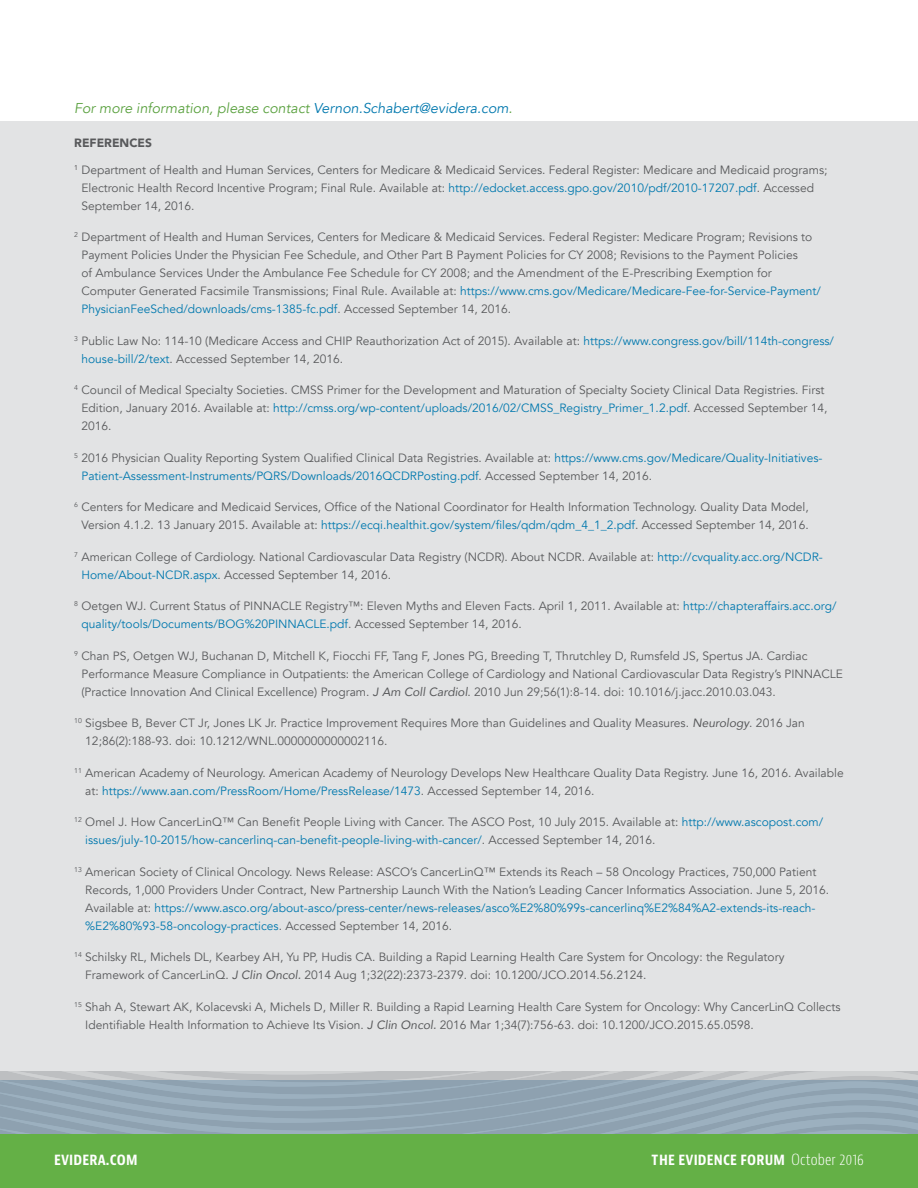
<style>
.page{position:relative;width:918px;height:1188px;background:#fff}
.page>*{position:absolute;margin:0;border:0;box-sizing:border-box;transform-origin:0 0}
.t1{font:700 condensed 15px "Bernino Sans";letter-spacing:.01em;color:#fff}
.t2{font:italic 14.25px "Avenir";color:#5aa13f}
.t3{font:12px/18px "Avenir";color:#58595b}
.t4{font:12px/18px "Avenir";color:#0078ae}
.t5{font:900 12px "Avenir";color:#58595b}
.s1{color:#0078ae}
.s2{color:#58595b}
.s3{font-style:italic}
.s4{font-weight:300}
</style>
<div class="page">
<div style="left:0;top:1134px;width:918px;height:54px;background:#64b046"></div>
<div style="left:0;top:122px;width:918px;height:1012px;background:#e2e3e4"></div>
<svg style="left:0;top:1071px;width:918px;height:63px;background:#9aabb8"></svg>
<p class="t2" style="left:74px;top:99px;width:440px">For more information, please contact <span class="s1">Vernon.Schabert@evidera.com</span>.</p>
<p class="t5" style="left:74px;top:133px;width:79px">REFERENCES</p>
<p class="t3" style="left:81px;top:161px;width:748px;text-indent:-7px"><sup>1</sup> Department of Health and Human Services, Centers for Medicare &amp; Medicaid Services. Federal Register: Medicare and Medicaid programs;<br>Electronic Health Record Incentive Program; Final Rule. Available at: <span class="s1">http://edocket.access.gpo.gov/2010/pdf/2010-17207.pdf</span>. Accessed<br>September 14, 2016.</p>
<p class="t3" style="left:81px;top:228px;width:741px;text-indent:-7px"><sup>2</sup> Department of Health and Human Services, Centers for Medicare &amp; Medicaid Services. Federal Register: Medicare Program; Revisions to Payment Policies Under the Physician Fee Schedule, and Other Part B Payment Policies for CY 2008; Revisions to the Payment Policies<br>of Ambulance Services Under the Ambulance Fee Schedule for CY 2008; and the Amendment of the E-Prescribing Exemption for Computer Generated Facsimile Transmissions; Final Rule. Available at: <span class="s1">https://www.cms.gov/Medicare/Medicare-Fee-for-Service-Payment/ PhysicianFeeSched/downloads/cms-1385-fc.pdf</span>. Accessed September 14, 2016.</p>
<p class="t3" style="left:81px;top:332px;width:754px;text-indent:-7px"><sup>3</sup> Public Law No: 114-10 (Medicare Access and CHIP Reauthorization Act of 2015). Available at: <span class="s1">https://www.congress.gov/bill/114th-congress/ house-bill/2/text</span>. Accessed September 14, 2016.</p>
<p class="t3" style="left:81px;top:381px;width:748px;text-indent:-7px"><sup>4</sup> Council of Medical Specialty Societies. CMSS Primer for the Development and Maturation of Specialty Society Clinical Data Registries. First<br>Edition, January 2016. Available at: <span class="s1">http://cmss.org/wp-content/uploads/2016/02/CMSS_Registry_Primer_1.2.pdf</span>. Accessed September 14,<br>2016.</p>
<p class="t4" style="left:81px;top:449px;width:743px;text-indent:-7px"><sup>5</sup> <span class="s2">2016 Physician Quality Reporting System Qualified Clinical Data Registries. Available at:</span> https://www.cms.gov/Medicare/Quality-Initiatives-<br>Patient-Assessment-Instruments/PQRS/Downloads/2016QCDRPosting.pdf<span class="s2">. Accessed September 14, 2016.</span></p>
<p class="t3" style="left:74px;top:498px;width:736px;text-align:center"><sup>6</sup> Centers for Medicare and Medicaid Services, Office of the National Coordinator for Health Information Technology. Quality Data Model,<br>Version 4.1.2. 13 January 2015. Available at: <span class="s1">https://ecqi.healthit.gov/system/files/qdm/qdm_4_1_2.pdf</span>. Accessed September 14, 2016.</p>
<p class="t3" style="left:81px;top:548px;width:743px;text-indent:-7px"><sup>7</sup> American College of Cardiology. National Cardiovascular Data Registry (NCDR). About NCDR. Available at: <span class="s1">http://cvquality.acc.org/NCDR-<br>Home/About-NCDR.aspx</span>. Accessed September 14, 2016.</p>
<p class="t3" style="left:81px;top:597px;width:756px;text-indent:-7px"><sup>8</sup> Oetgen WJ. Current Status of PINNACLE Registry™: Eleven Myths and Eleven Facts. April 1, 2011. Available at: <span class="s1">http://chapteraffairs.acc.org/ quality/tools/Documents/BOG%20PINNACLE.pdf</span>. Accessed September 14, 2016.</p>
<p class="t3" style="left:81px;top:647px;width:763px;text-indent:-7px"><sup>9</sup> Chan PS, Oetgen WJ, Buchanan D, Mitchell K, Fiocchi FF, Tang F, Jones PG, Breeding T, Thrutchley D, Rumsfeld JS, Spertus JA. Cardiac<br>Performance Measure Compliance in Outpatients: the American College of Cardiology and National Cardiovascular Data Registry’s PINNACLE (Practice Innovation And Clinical Excellence) Program. <span class="s3">J Am Coll Cardiol</span>. 2010 Jun 29;56(1):8-14. doi: 10.1016/j.jacc.2010.03.043.</p>
<p class="t3" style="left:85px;top:714px;width:721px;text-indent:-11px"><sup>10</sup> Sigsbee B, Bever CT Jr, Jones LK Jr. Practice Improvement Requires More than Guidelines and Quality Measures. <span class="s3">Neurology</span>. 2016 Jan<br>12;86(2):188-93. doi: 10.1212/WNL.0000000000002116.</p>
<p class="t3" style="left:85px;top:764px;width:760px;text-indent:-11px"><sup>11</sup> American Academy of Neurology. American Academy of Neurology Develops New Healthcare Quality Data Registry. June 16, 2016. Available at: <span class="s1">https://www.aan.com/PressRoom/Home/PressRelease/1473</span>. Accessed September 14, 2016.</p>
<p class="t3" style="left:85px;top:813px;width:739px;text-indent:-11px"><sup>12</sup> Omel J. How CancerLinQ™ Can Benefit People Living with Cancer. The ASCO Post, 10 July 2015. Available at: <span class="s1">http://www.ascopost.com/ issues/july-10-2015/how-cancerlinq-can-benefit-people-living-with-cancer/</span>. Accessed September 14, 2016.</p>
<p class="t3" style="left:85px;top:863px;width:745px;text-indent:-11px"><sup>13</sup> American Society of Clinical Oncology. News Release: ASCO’s CancerLinQ™ Extends its Reach – 58 Oncology Practices, 750,000 Patient Records, 1,000 Providers Under Contract, New Partnership Launch With the Nation’s Leading Cancer Informatics Association. June 5, 2016.<br>Available at: <span class="s1">https://www.asco.org/about-asco/press-center/news-releases/asco%E2%80%99s-cancerlinq%E2%84%A2-extends-its-reach-%E2%80%93-58-oncology-practices</span>. Accessed September 14, 2016.</p>
<p class="t3" style="left:85px;top:948px;width:701px;text-indent:-11px"><sup>14</sup> Schilsky RL, Michels DL, Kearbey AH, Yu PP, Hudis CA. Building a Rapid Learning Health Care System for Oncology: the Regulatory<br>Framework of CancerLinQ. <span class="s3">J Clin Oncol.</span> 2014 Aug 1;32(22):2373-2379. doi: 10.1200/JCO.2014.56.2124.</p>
<p class="t3" style="left:85px;top:998px;width:757px;text-indent:-11px"><sup>15</sup> Shah A, Stewart AK, Kolacevski A, Michels D, Miller R. Building a Rapid Learning Health Care System for Oncology: Why CancerLinQ Collects<br>Identifiable Health Information to Achieve Its Vision. <span class="s3">J Clin Oncol.</span> 2016 Mar 1;34(7):756-63. doi: 10.1200/JCO.2015.65.0598.</p>
<p class="t1" style="left:54px;top:1150px;width:85px">EVIDERA.COM</p>
<p class="t1" style="left:652px;top:1150px;width:214px">THE EVIDENCE FORUM <span class="s4">October 2016</span></p>
</div>
